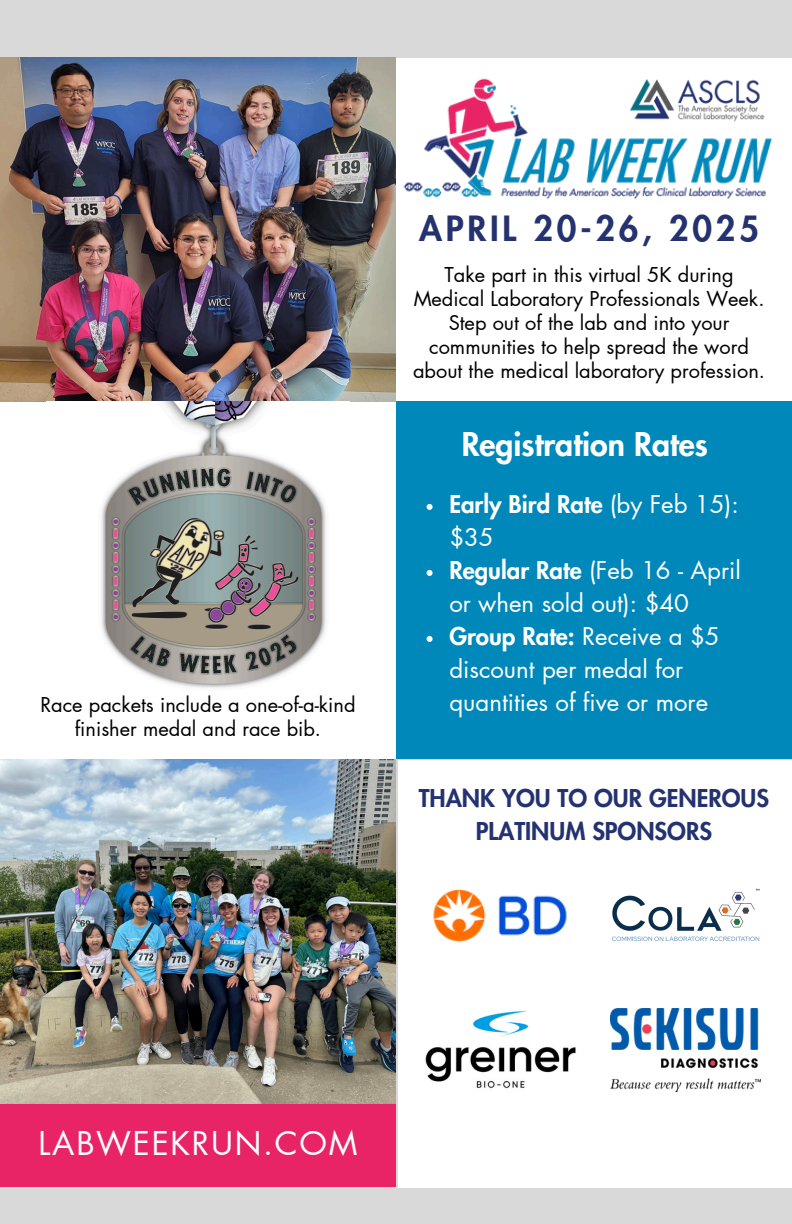
<style>
.page{position:relative;width:792px;height:1224px;background:#d9d9d9}
.page>*{position:absolute;margin:0;border:0;box-sizing:border-box;transform-origin:0 0}
.t1{font:800 34px "Futura LT Pro";letter-spacing:.11em;color:#243270}
.t2{font:800 32px "Futura LT Pro";color:#fff}
.t3{font:32px "Futura LT Pro";letter-spacing:.055em;color:#fff}
.t4{font:24px/33px "Futura LT Pro";color:#fff}
.t5{font:800 24px/33px "Futura LT Pro";color:#243270;text-align:center}
.t6{font:800 24px/33px "Futura LT Pro";color:#fff}
.t7{font:20px/24px "Futura LT Pro";color:#000;text-align:center}
.s1{font-weight:400}
.s2{font-weight:800}
</style>
<div class="page">
<div style="left:0;top:58px;width:792px;height:700px;background:#fff"></div>
<img style="left:0;top:58px;width:396px;height:343px">
<div style="left:396px;top:401px;width:396px;height:357px;background:#0088ba"></div>
<div style="left:0;top:1037px;width:396px;height:150px;background:#e82466"></div>
<img style="left:403px;top:78px;width:370px;height:122px">
<img style="left:101px;top:401px;width:225px;height:287px">
<img style="left:0;top:760px;width:396px;height:344px">
<div style="left:398px;top:760px;width:394px;height:427px;background:#fff"></div>
<img style="left:425px;top:1010px;width:151px;height:79px">
<img style="left:611px;top:1009px;width:150px;height:82px">
<img style="left:628px;top:78px;width:140px;height:46px">
<img style="left:612px;top:889px;width:148px;height:52px">
<img style="left:433px;top:889px;width:134px;height:53px">
<svg style="left:427px;top:504px;width:6px;height:6px"></svg>
<svg style="left:427px;top:570px;width:6px;height:6px"></svg>
<svg style="left:427px;top:636px;width:6px;height:6px"></svg>
<p class="t7" style="left:40px;top:693px;width:317px">Race packets include a one-of-a-kind finisher medal and race bib.</p>
<p class="t1" style="left:419px;top:213px;width:341px">APRIL 20-26, 2025</p>
<h1 class="t7" style="left:413px;top:264px;width:354px">Take part in this virtual 5K during Medical Laboratory Professionals Week.<br>Step out of the lab and into your communities to help spread the word about the medical laboratory profession.</h1>
<p class="t2" style="left:462px;top:429px;width:248px">Registration Rates</p>
<h3 class="t6" style="left:449px;top:489px;width:291px">Early Bird Rate <span class="s1">(by Feb 15): $35</span></h3>
<p class="t4" style="left:449px;top:555px;width:293px"><span class="s2">Regular Rate</span> (Feb 16 - April or when sold out): $40</p>
<p class="t4" style="left:449px;top:621px;width:272px"><span class="s2">Group Rate:</span> Receive a $5 discount per medal for quantities of five or more</p>
<p class="t5" style="left:419px;top:783px;width:352px">THANK YOU TO OUR GENEROUS<br>PLATINUM SPONSORS</p>
<p class="t3" style="left:38px;top:1128px;width:321px">LABWEEKRUN.COM</p>
</div>
